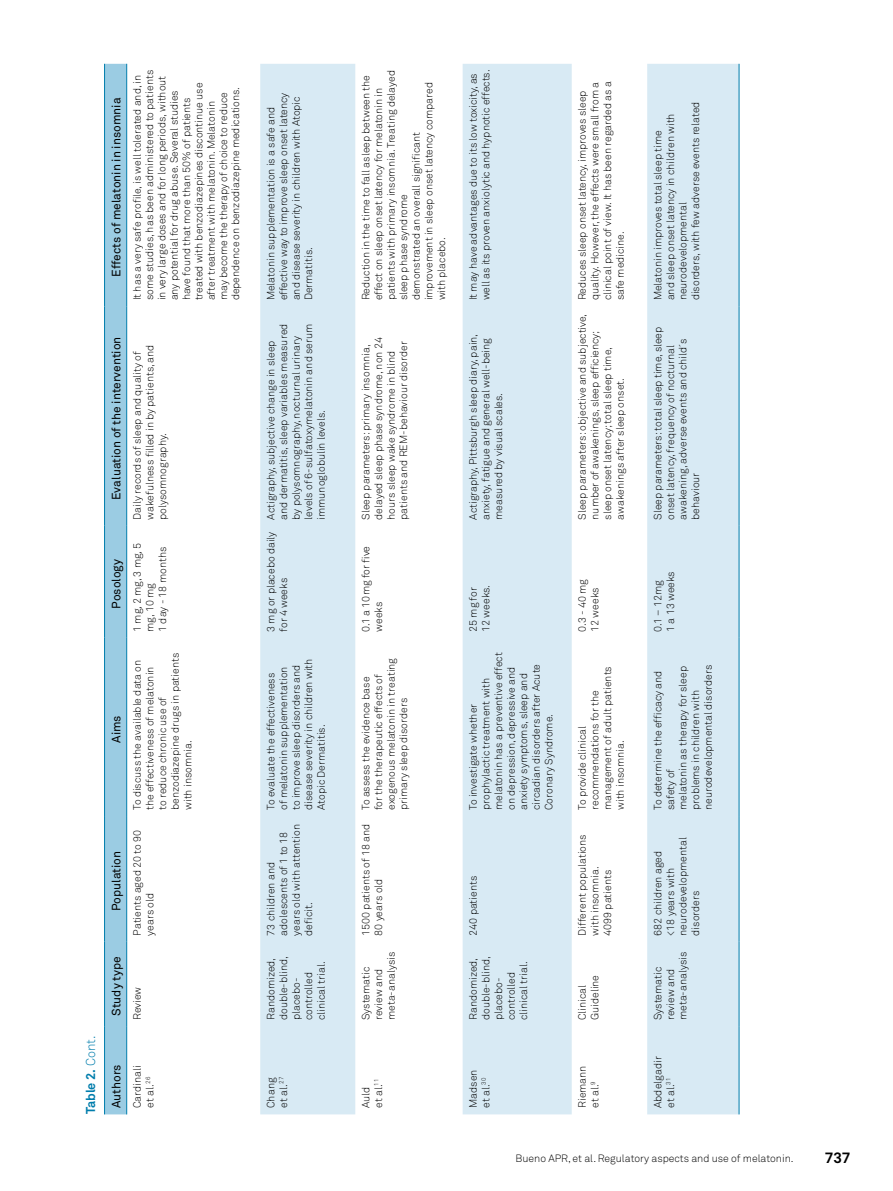
<style>
.page{position:relative;width:893px;height:1191px;background:#fff}
.page>*{position:absolute;margin:0;border:0;box-sizing:border-box;transform-origin:0 0}
.t1{font:700 15px "Akkurat Pro";color:#000}
.t2{font:700 12.75px "Akkurat Pro";color:#007dac}
.t3{font:12px "Akkurat Pro";color:#000}
.t4{font:10.5px/12.6px "Akkurat Light Pro";color:#000}
.s1{font-family:"Akkurat Light Pro";font-weight:400}
</style>
<div class="page">
<div style="left:105px;top:64px;width:21px;height:1050px;background:#9bcce3"></div>
<svg style="left:260px;top:64px;width:479px;height:1050px;fill:#d8eaf4"></svg>
<hr style="left:126px;top:1026px;width:1px;height:88px;background:#007dac">
<hr style="left:126px;top:941px;width:1px;height:85px;background:#007dac">
<hr style="left:126px;top:816px;width:1px;height:125px;background:#007dac">
<hr style="left:126px;top:638px;width:1px;height:178px;background:#007dac">
<hr style="left:126px;top:526px;width:1px;height:112px;background:#007dac">
<hr style="left:126px;top:306px;width:1px;height:220px;background:#007dac">
<hr style="left:126px;top:64px;width:1px;height:242px;background:#007dac">
<hr style="left:104px;top:1026px;width:1px;height:88px;background:#007dac">
<hr style="left:104px;top:941px;width:1px;height:85px;background:#007dac">
<hr style="left:104px;top:816px;width:1px;height:125px;background:#007dac">
<hr style="left:104px;top:638px;width:1px;height:178px;background:#007dac">
<hr style="left:104px;top:526px;width:1px;height:112px;background:#007dac">
<hr style="left:104px;top:306px;width:1px;height:220px;background:#007dac">
<hr style="left:104px;top:64px;width:1px;height:242px;background:#007dac">
<hr style="left:739px;top:1026px;width:1px;height:88px;background:#007dac">
<hr style="left:739px;top:941px;width:1px;height:85px;background:#007dac">
<hr style="left:739px;top:816px;width:1px;height:125px;background:#007dac">
<hr style="left:739px;top:638px;width:1px;height:178px;background:#007dac">
<hr style="left:739px;top:526px;width:1px;height:112px;background:#007dac">
<hr style="left:739px;top:306px;width:1px;height:220px;background:#007dac">
<hr style="left:739px;top:64px;width:1px;height:242px;background:#007dac">
<p class="t2" style="left:83px;top:1114px;width:80px;rotate:-90deg">Table 2. <span class="s1">Cont.</span></p>
<p class="t3" style="left:109px;top:277px;width:180px;rotate:-90deg">Effects of melatonin in insomnia</p>
<p class="t4" style="left:131px;top:300px;width:232px;rotate:-90deg">It has a very safe profile, is well tolerated and, in some studies, has been administered to patients in very large doses and for long periods, without any potential for drug abuse. Several studies have found that more than 50% of patients treated with benzodiazepines discontinue use after treatment with melatonin. Melatonin<br>may become the therapy of choice to reduce dependence on benzodiazepine medications.</p>
<p class="t3" style="left:109px;top:500px;width:165px;rotate:-90deg">Evaluation of the intervention</p>
<p class="t3" style="left:109px;top:608px;width:51px;rotate:-90deg">Posology</p>
<p class="t3" style="left:109px;top:743px;width:29px;rotate:-90deg">Aims</p>
<p class="t3" style="left:109px;top:911px;width:61px;rotate:-90deg">Population</p>
<p class="t3" style="left:109px;top:1015px;width:61px;rotate:-90deg">Study type</p>
<p class="t4" style="left:131px;top:520px;width:177px;rotate:-90deg">Daily records of sleep and quality of wakefulness filled in by patients, and polysomnography.</p>
<p class="t4" style="left:131px;top:632px;width:90px;rotate:-90deg">1 mg, 2 mg, 3 mg, 5 mg, 10 mg<br>1 day - 18 months</p>
<p class="t4" style="left:131px;top:810px;width:159px;rotate:-90deg">To discuss the available data on the effectiveness of melatonin<br>to reduce chronic use of benzodiazepine drugs in patients with insomnia.</p>
<p class="t4" style="left:131px;top:935px;width:107px;rotate:-90deg">Patients aged 20 to 90 years old</p>
<p class="t4" style="left:131px;top:1020px;width:35px;rotate:-90deg">Review</p>
<p class="t3" style="left:109px;top:1108px;width:45px;rotate:-90deg">Authors</p>
<p class="t4" style="left:131px;top:1108px;width:44px;rotate:-90deg">Cardinali et al. <sup>26</sup></p>
<p class="t4" style="left:265px;top:300px;width:209px;rotate:-90deg">Melatonin supplementation is a safe and effective way to improve sleep onset latency and disease severity in children with Atopic Dermatitis.</p>
<p class="t4" style="left:265px;top:520px;width:197px;rotate:-90deg">Actigraphy, subjective change in sleep and dermatitis, sleep variables measured by polysomnography, nocturnal urinary levels of 6-sulfatoxymelatonin and serum immunoglobulin levels.</p>
<p class="t4" style="left:265px;top:632px;width:101px;rotate:-90deg">3 mg or placebo daily for 4 weeks</p>
<p class="t4" style="left:265px;top:810px;width:153px;rotate:-90deg">To evaluate the effectiveness<br>of melatonin supplementation to improve sleep disorders and disease severity in children with<br>Atopic Dermatitis.</p>
<p class="t4" style="left:265px;top:935px;width:113px;rotate:-90deg">73 children and adolescents of 1 to 18 years old with attention deficit.</p>
<p class="t4" style="left:265px;top:1020px;width:66px;rotate:-90deg">Randomized, double-blind, placebo&shy;controlled clinical trial.</p>
<p class="t4" style="left:265px;top:1108px;width:33px;rotate:-90deg">Chang et al. <sup>27</sup></p>
<p class="t4" style="left:360px;top:300px;width:232px;rotate:-90deg">Reduction in the time to fall asleep between the effect on sleep onset latency for melatonin in patients with primary insomnia. Treating delayed sleep phase syndrome<br>demonstrated an overall significant improvement in sleep onset latency compared with placebo.</p>
<p class="t4" style="left:360px;top:520px;width:184px;rotate:-90deg">Sleep parameters: primary insomnia, delayed sleep phase syndrome, non 24 hours sleep wake syndrome in blind patients and REM-behaviour disorder</p>
<p class="t4" style="left:360px;top:632px;width:87px;rotate:-90deg">0.1 a 10mg for five weeks</p>
<p class="t4" style="left:360px;top:810px;width:153px;rotate:-90deg">To assess the evidence base<br>for the therapeutic effects of exogenous melatonin in treating primary sleep disorders</p>
<p class="t4" style="left:360px;top:935px;width:113px;rotate:-90deg">1500 patients of 18 and<br>80 years old</p>
<p class="t4" style="left:360px;top:1020px;width:70px;rotate:-90deg">Systematic review and meta-analysis</p>
<p class="t4" style="left:360px;top:1108px;width:31px;rotate:-90deg">Auld et al.<sup>11</sup></p>
<p class="t4" style="left:467px;top:300px;width:232px;rotate:-90deg">It may have advantages due to its low toxicity, as well as its proven anxiolytic and hypnotic effects.</p>
<p class="t4" style="left:467px;top:520px;width:187px;rotate:-90deg">Actigraphy, Pittsburgh sleep diary, pain, anxiety, fatigue and general well-being measured by visual scales.</p>
<p class="t4" style="left:576px;top:300px;width:220px;rotate:-90deg">Reduces sleep onset latency, improves sleep quality. However, the effects were small from a clinical point of view. It has been regarded as a safe medicine.</p>
<p class="t4" style="left:576px;top:520px;width:207px;rotate:-90deg">Sleep parameters: objective and subjective, number of awakenings, sleep efficiency; sleep onset latency; total sleep time, awakenings after sleep onset.</p>
<p class="t4" style="left:467px;top:632px;width:48px;rotate:-90deg">25 mg for<br>12 weeks.</p>
<p class="t4" style="left:467px;top:810px;width:159px;rotate:-90deg">To investigate whether prophylactic treatment with melatonin has a preventive effect on depression, depressive and anxiety symptoms, sleep and circadian disorders after Acute<br>Coronary Syndrome.</p>
<p class="t4" style="left:467px;top:935px;width:61px;rotate:-90deg">240 patients</p>
<p class="t4" style="left:467px;top:1020px;width:66px;rotate:-90deg">Randomized, double-blind, placebo&shy;controlled clinical trial.</p>
<p class="t4" style="left:467px;top:1108px;width:40px;rotate:-90deg">Madsen et al.<sup>30</sup></p>
<p class="t4" style="left:576px;top:632px;width:54px;rotate:-90deg">0.3 - 40 mg<br>12 weeks</p>
<p class="t4" style="left:576px;top:810px;width:145px;rotate:-90deg">To provide clinical recommendations for the management of adult patients with insomnia.</p>
<p class="t4" style="left:576px;top:935px;width:103px;rotate:-90deg">Different populations with insomnia.<br>4099 patients</p>
<p class="t4" style="left:576px;top:1020px;width:47px;rotate:-90deg">Clinical<br>Guideline</p>
<p class="t4" style="left:576px;top:1108px;width:44px;rotate:-90deg">Riemann et al.<sup>9</sup></p>
<p class="t4" style="left:652px;top:300px;width:200px;rotate:-90deg">Melatonin improves total sleep time<br>and sleep onset latency in children with neurodevelopmental<br>disorders, with few adverse events related</p>
<p class="t4" style="left:652px;top:520px;width:194px;rotate:-90deg">Sleep parameters: total sleep time, sleep onset latency, frequency of nocturnal awakening, adverse events and child´s behaviour</p>
<p class="t4" style="left:652px;top:632px;width:62px;rotate:-90deg">0.1 – 12mg<br>1 a 13 weeks</p>
<p class="t4" style="left:652px;top:810px;width:147px;rotate:-90deg">To determine the efficacy and safety of<br>melatonin as therapy for sleep problems in children with neurodevelopmental disorders</p>
<p class="t4" style="left:652px;top:935px;width:100px;rotate:-90deg">682 children aged &lt;18 years with neurodevelopmental disorders</p>
<p class="t4" style="left:652px;top:1020px;width:70px;rotate:-90deg">Systematic review and meta-analysis</p>
<p class="t4" style="left:652px;top:1108px;width:53px;rotate:-90deg">Abdelgadir et al.<sup>31</sup></p>
<p class="t4" style="left:515px;top:1151px;width:280px">Bueno APR, et al. Regulatory aspects and use of melatonin.</p>
<h1 class="t1" style="left:825px;top:1148px;width:27px">737</h1>
</div>
